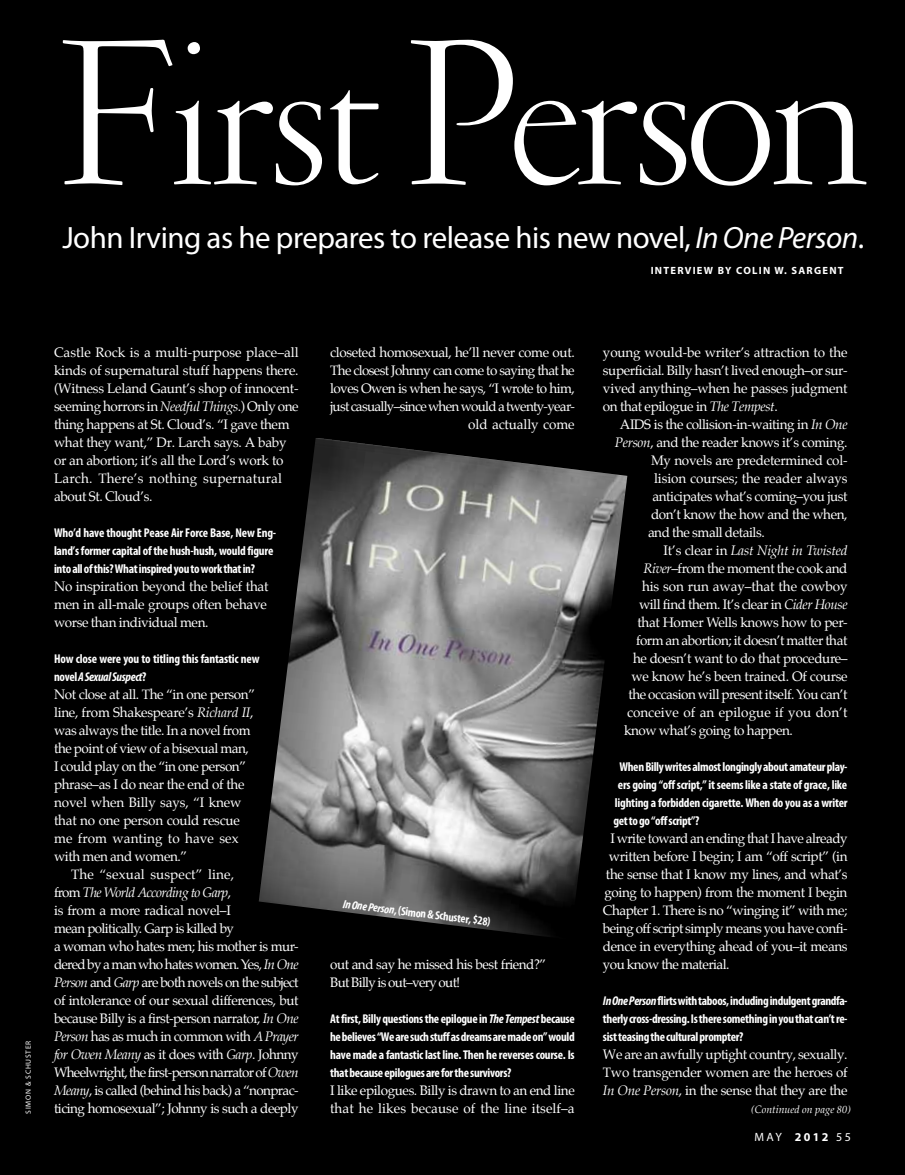
<style>
.page{position:relative;width:905px;height:1175px;background:#fff}
.page>*{position:absolute;margin:0;border:0;box-sizing:border-box;transform-origin:0 0}
.t1{font:300 208.95px "Garamond";letter-spacing:-.03em;color:#fff}
.t2{font:30.9px "Myriad Pro";letter-spacing:-.015em;color:#fff}
.t3{font:13.5px/18px "Palatino";letter-spacing:-.03em;color:#fff}
.t4{font:13.5px "Palatino";letter-spacing:-.005em;color:#fff}
.t5{font:13.5px "Palatino";letter-spacing:-.05em;color:#fff}
.t6{font:13.5px "Palatino";letter-spacing:-.055em;color:#fff}
.t7{font:13.5px "Palatino";color:#fff}
.t8{font:italic 13.5px "Palatino";letter-spacing:-.015em;color:#fff}
.t9{font:italic 13.5px "Palatino";letter-spacing:-.05em;color:#fff}
.t10{font:13.5px "Palatino";letter-spacing:.01em;color:#fff}
.t11{font:13.5px "Palatino";letter-spacing:.005em;color:#fff}
.t12{font:700 condensed 12.75px/18px "Myriad Pro";letter-spacing:-.02em;color:#fff}
.t13{font:700 condensed 12px "Myriad Pro";color:#fff}
.t14{font:12px "Myriad Pro";color:#fff}
.t15{font:700 10.5px "Myriad Pro";letter-spacing:.12em;color:#fff}
.t16{font:italic 10.5px "Palatino";color:#fff}
.t17{font:7.5px "Myriad Pro";letter-spacing:.095em;color:#fff}
.s1{font-style:italic}
.s2{font-style:normal}
.s3{font-weight:700}
</style>
<div class="page">
<div style="left:0;top:0;width:904px;height:1174px;background:#000"></div>
<img style="left:259px;top:438px;width:368px;height:499px">
<h1 class="t1" style="left:56px;top:7px;width:815px">First Person</h1>
<h2 class="t2" style="left:62px;top:219px;width:803px">John I rving as he prepares to release his new novel, <span class="s1">In One Person</span>.</h2>
<p class="t15" style="left:650px;top:263px;width:194px">INTERVIEW BY COLIN W. SARGENT</p>
<p class="t17" style="left:24px;top:1113px;width:74px;rotate:-90deg">simon &amp; schuster</p>
<p class="t3" style="left:54px;top:343px;width:246px">Castle Rock is a multi-purpose place–all kinds of supernatural stuff happens there. (Witness Leland Gaunt’s shop of innocent&shy;seeming horrors in <span class="s1">Needful Things</span>.) Only one thing happens at St. Cloud’s. “I gave them what they want,” Dr. Larch says. A baby or an abortion; it’s all the Lord’s work to Larch. There’s nothing supernatural about St. Cloud’s.</p>
<p class="t12" style="left:54px;top:523px;width:224px">Who’d have thought Pease Air Force Base, New Eng&shy;land’s former capital of the hush-hush, would figure into all of this? What inspired you to work that in?</p>
<p class="t3" style="left:54px;top:577px;width:216px;text-align:justify">No inspiration beyond the belief that men in all-male groups often behave worse than individual men.</p>
<p class="t12" style="left:54px;top:649px;width:207px">How close were you to titling this fantastic new novel <span class="s1">A Sexual Suspect</span>?</p>
<p class="t3" style="left:54px;top:685px;width:203px">Not close at all. The “in one person”</p>
<p class="t3" style="left:54px;top:703px;width:201px">line, from Shakespeare’s <span class="s1">Richard II</span>,</p>
<p class="t3" style="left:54px;top:721px;width:198px">was always the title. In a novel from</p>
<p class="t3" style="left:54px;top:739px;width:196px">the point of view of a bisexual man,</p>
<p class="t3" style="left:54px;top:757px;width:194px">I could play on the “in one person”</p>
<p class="t3" style="left:54px;top:775px;width:192px">phrase–as I do near the end of the</p>
<p class="t4" style="left:54px;top:791px;width:189px">novel when Billy says, “I knew</p>
<p class="t3" style="left:54px;top:811px;width:187px">that no one person could rescue</p>
<p class="t11" style="left:54px;top:827px;width:186px">me from wanting to have sex</p>
<p class="t3" style="left:54px;top:847px;width:135px">with men and women.”</p>
<p class="t10" style="left:71px;top:863px;width:164px">The “sexual suspect” line,</p>
<p class="t9" style="left:54px;top:882px;width:178px"><span class="s2">from</span> The World According to Garp<span class="s2">,</span></p>
<p class="t3" style="left:54px;top:901px;width:178px">is from a more radical novel–I</p>
<p class="t3" style="left:54px;top:919px;width:181px">mean politically. Garp is killed by</p>
<p class="t3" style="left:54px;top:937px;width:246px">a woman who hates men; his mother is mur-</p>
<p class="t6" style="left:54px;top:953px;width:246px">dered by a man who hates women. Yes, <span class="s1">In One</span></p>
<p class="t5" style="left:54px;top:971px;width:246px"><span class="s1">Person</span> and <span class="s1">Garp</span> are both novels on the subject</p>
<p class="t3" style="left:54px;top:991px;width:246px">of intolerance of our sexual differences, but</p>
<p class="t3" style="left:54px;top:1009px;width:246px">because Billy is a first-person narrator, <span class="s1">In One</span></p>
<p class="t3" style="left:54px;top:1027px;width:246px"><span class="s1">Person</span> has as much in common with <span class="s1">A Prayer</span></p>
<p class="t3" style="left:54px;top:1045px;width:246px"><span class="s1">for Owen Meany</span> as it does with <span class="s1">Garp</span>. Johnny</p>
<p class="t6" style="left:54px;top:1061px;width:246px">Wheelwright, the first-person narrator of <span class="s1">Owen</span></p>
<p class="t5" style="left:54px;top:1079px;width:246px"><span class="s1">Meany</span>, is called (behind his back) a “nonprac-</p>
<p class="t3" style="left:54px;top:1099px;width:246px">ticing homosexual”; Johnny is such a deeply</p>
<p class="t3" style="left:330px;top:343px;width:246px;text-align:right">closeted homosexual, he’ll never come out.<br>The closest Johnny can come to saying that he loves Owen is when he says, “I wrote to him, just casually–since when would a twenty-year&shy;old actually come</p>
<p class="t13" style="left:344px;top:896px;width:150px;rotate:7deg"><span class="s1">In One Person</span>, (Simon &amp; Schuster, $28)</p>
<p class="t3" style="left:330px;top:955px;width:217px">out and say he missed his best friend?”<br>But Billy is out–very out!</p>
<p class="t12" style="left:330px;top:1009px;width:246px;text-align:justify">At first, Billy questions the epilogue in <span class="s1">The Tempest</span> because he believes “We are such stuff as dreams are made on” would have made a fantastic last line. Then he reverses course. Is that because epilogues are for the survivors?</p>
<p class="t3" style="left:330px;top:1081px;width:246px">I like epilogues. Billy is drawn to an end line that he likes because of the line itself–a</p>
<p class="t3" style="left:603px;top:343px;width:246px;text-align:justify">young would-be writer’s attraction to the superficial. Billy hasn’t lived enough–or sur&shy;vived anything–when he passes judgment on that epilogue in <span class="s1">The Tempest</span>.</p>
<p class="t3" style="left:620px;top:415px;width:229px">AIDS is the collision-in-waiting in <span class="s1">In One</span></p>
<p class="t3" style="left:615px;top:433px;width:234px"><span class="s1">Person</span>, and the reader knows it’s coming.</p>
<p class="t3" style="left:651px;top:451px;width:198px">My novels are predetermined col-</p>
<p class="t4" style="left:654px;top:467px;width:195px">lision courses; the reader always</p>
<p class="t3" style="left:652px;top:487px;width:196px">anticipates what’s coming–you just</p>
<p class="t3" style="left:651px;top:505px;width:198px">don’t know the how and the when,</p>
<p class="t3" style="left:648px;top:523px;width:118px">and the small details.</p>
<p class="t8" style="left:663px;top:540px;width:185px"><span class="s2">It’s clear in</span> Last Night in Twisted</p>
<p class="t3" style="left:643px;top:559px;width:205px"><span class="s1">River</span>–from the moment the cook and</p>
<p class="t4" style="left:642px;top:575px;width:207px">his son run away–that the cowboy</p>
<p class="t3" style="left:639px;top:595px;width:210px">will find them. It’s clear in <span class="s1">Cider House</span></p>
<p class="t3" style="left:637px;top:613px;width:211px">that Homer Wells knows how to per-</p>
<p class="t3" style="left:636px;top:631px;width:213px">form an abortion; it doesn’t matter that</p>
<p class="t3" style="left:633px;top:649px;width:216px">he doesn’t want to do that procedure–</p>
<p class="t3" style="left:631px;top:667px;width:218px">we know he’s been trained. Of course</p>
<p class="t3" style="left:628px;top:685px;width:220px">the occasion will present itself. You can’t</p>
<p class="t7" style="left:627px;top:701px;width:222px">conceive of an epilogue if you don’t</p>
<p class="t3" style="left:624px;top:721px;width:170px">know what’s going to happen.</p>
<p class="t12" style="left:619px;top:757px;width:229px">When Billy writes almost longingly about amateur play-</p>
<p class="t12" style="left:618px;top:775px;width:231px">ers going “off script,” it seems like a state of grace, like</p>
<p class="t12" style="left:615px;top:793px;width:234px">lighting a forbidden cigarette. When do you as a writer</p>
<p class="t12" style="left:613px;top:811px;width:87px">get to go “off script”?</p>
<p class="t3" style="left:610px;top:829px;width:239px">I write toward an ending that I have already</p>
<p class="t3" style="left:609px;top:847px;width:240px">written before I begin; I am “off script” (in</p>
<p class="t3" style="left:606px;top:865px;width:243px">the sense that I know my lines, and what’s</p>
<p class="t3" style="left:604px;top:883px;width:244px">going to happen) from the moment I begin</p>
<p class="t3" style="left:603px;top:901px;width:246px">Chapter 1. There is no “winging it” with me;</p>
<p class="t3" style="left:603px;top:919px;width:246px">being off script simply means you have confi-</p>
<p class="t3" style="left:603px;top:937px;width:246px">dence in everything ahead of you–it means</p>
<p class="t3" style="left:603px;top:955px;width:128px">you know the material.</p>
<p class="t12" style="left:603px;top:991px;width:246px;text-align:justify"><span class="s1">In One Person</span> flirts with taboos, including indulgent grandfa&shy;therly cross-dressing. Is there something in you that can’t re&shy;sist teasing the cultural prompter?</p>
<p class="t3" style="left:603px;top:1045px;width:246px;text-align:justify">We are an awfully uptight country, sexually.<br>Two transgender women are the heroes of <span class="s1">In One Person</span>, in the sense that they are the</p>
<p class="t16" style="left:751px;top:1101px;width:101px">(Continued on page 80)</p>
<p class="t14" style="left:754px;top:1129px;width:98px">M ay <span class="s3">2012</span> 55</p>
</div>
